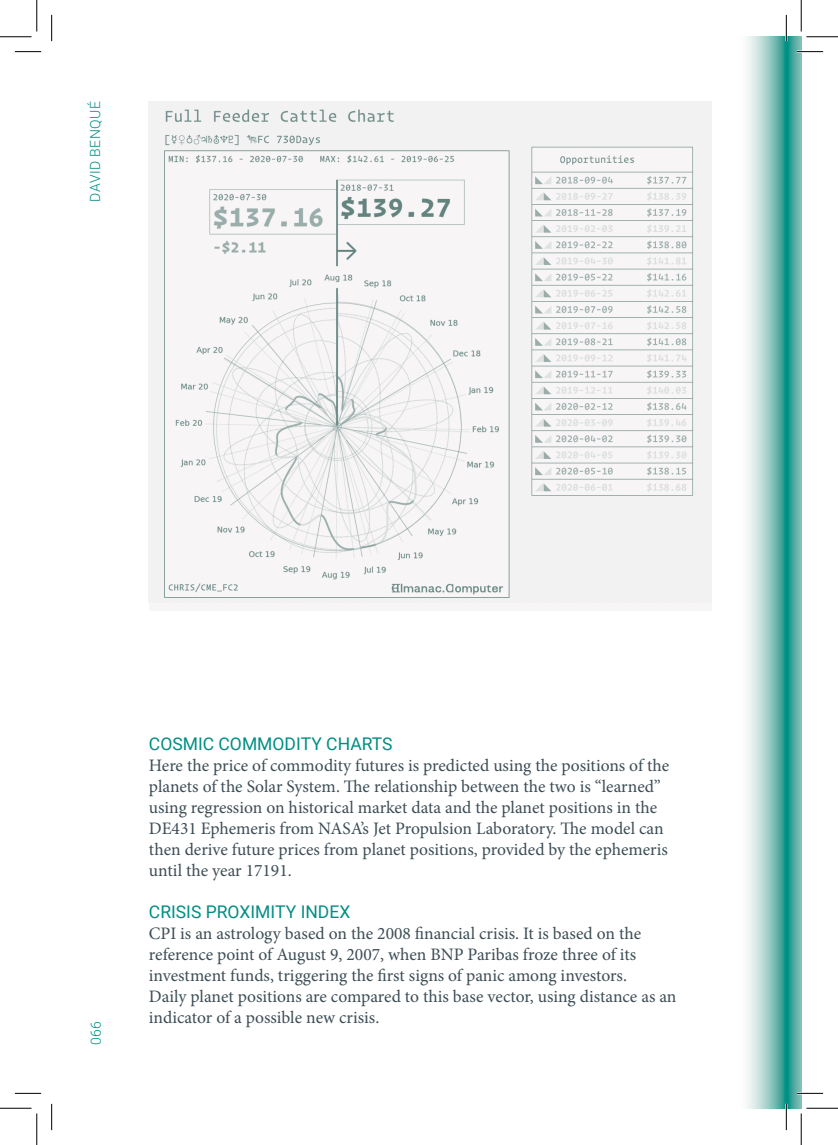
<style>
.page{position:relative;width:838px;height:1145px;background:#fff}
.page>*{position:absolute;margin:0;border:0;box-sizing:border-box;transform-origin:0 0}
.A_1_body_serif{font:17.5px/21px "Minion Pro";color:#3c4d55}
.A_1_body_serif-2{font:17.5px "Roboto";color:#008e83}
.t1{font:300 14px "Roboto";letter-spacing:.035em;color:#008e83}
</style>
<div class="page">
<svg style="left:747px;top:37px;width:39px;height:1071px"></svg>
<svg style="left:786px;top:37px;width:15px;height:1071px"></svg>
<img style="left:149px;top:101px;width:562px;height:502px">
<hr style="left:796px;top:51px;width:27px;height:2px;background:#fff">
<hr style="left:796px;top:1092px;width:27px;height:2px;background:#fff">
<hr style="left:785px;top:15px;width:2px;height:26px;background:#fff">
<hr style="left:785px;top:1104px;width:2px;height:26px;background:#fff">
<svg style="left:15px;top:51px;width:26px;height:1px"></svg>
<svg style="left:796px;top:51px;width:27px;height:1px"></svg>
<svg style="left:15px;top:1093px;width:26px;height:1px"></svg>
<svg style="left:796px;top:1093px;width:27px;height:1px"></svg>
<svg style="left:51px;top:15px;width:1px;height:26px"></svg>
<svg style="left:51px;top:1104px;width:1px;height:26px"></svg>
<svg style="left:786px;top:15px;width:1px;height:26px"></svg>
<svg style="left:786px;top:1104px;width:1px;height:26px"></svg>
<hr style="left:0;top:36px;width:32px;height:1px;background:#000">
<hr style="left:806px;top:36px;width:31px;height:1px;background:#000">
<hr style="left:0;top:1108px;width:32px;height:1px;background:#000">
<hr style="left:806px;top:1108px;width:31px;height:1px;background:#000">
<hr style="left:36px;top:0;width:1px;height:31px;background:#000">
<hr style="left:36px;top:1113px;width:1px;height:32px;background:#000">
<hr style="left:800px;top:0;width:1px;height:31px;background:#000">
<hr style="left:800px;top:1113px;width:1px;height:32px;background:#000">
<p class="t1" style="left:85px;top:202px;width:102px;rotate:-90deg">DAVID BENQUÉ</p>
<p class="t1" style="left:86px;top:1045px;width:25px;rotate:-90deg">066</p>
<p class="A_1_body_serif-2" style="left:149px;top:731px;width:245px">COSMIC COMMODITY CHARTS</p>
<p class="A_1_body_serif" style="left:149px;top:755px;width:522px">Here the price of commodity futures is predicted using the positions of the planets of the Solar System. The relationship between the two is “learned” using regression on historical market data and the planet positions in the DE431 Ephemeris from NASA’s Jet Propulsion Laboratory. The model can then derive future prices from planet positions, provided by the ephemeris until the year 17191.</p>
<p class="A_1_body_serif-2" style="left:149px;top:899px;width:203px">CRISIS PROXIMITY INDEX</p>
<p class="A_1_body_serif" style="left:149px;top:923px;width:529px">CPI is an astrology based on the 2008 financial crisis. It is based on the reference point of August 9, 2007, when BNP Paribas froze three of its investment funds, triggering the first signs of panic among investors.<br>Daily planet positions are compared to this base vector, using distance as an indicator of a possible new crisis.</p>
</div>
